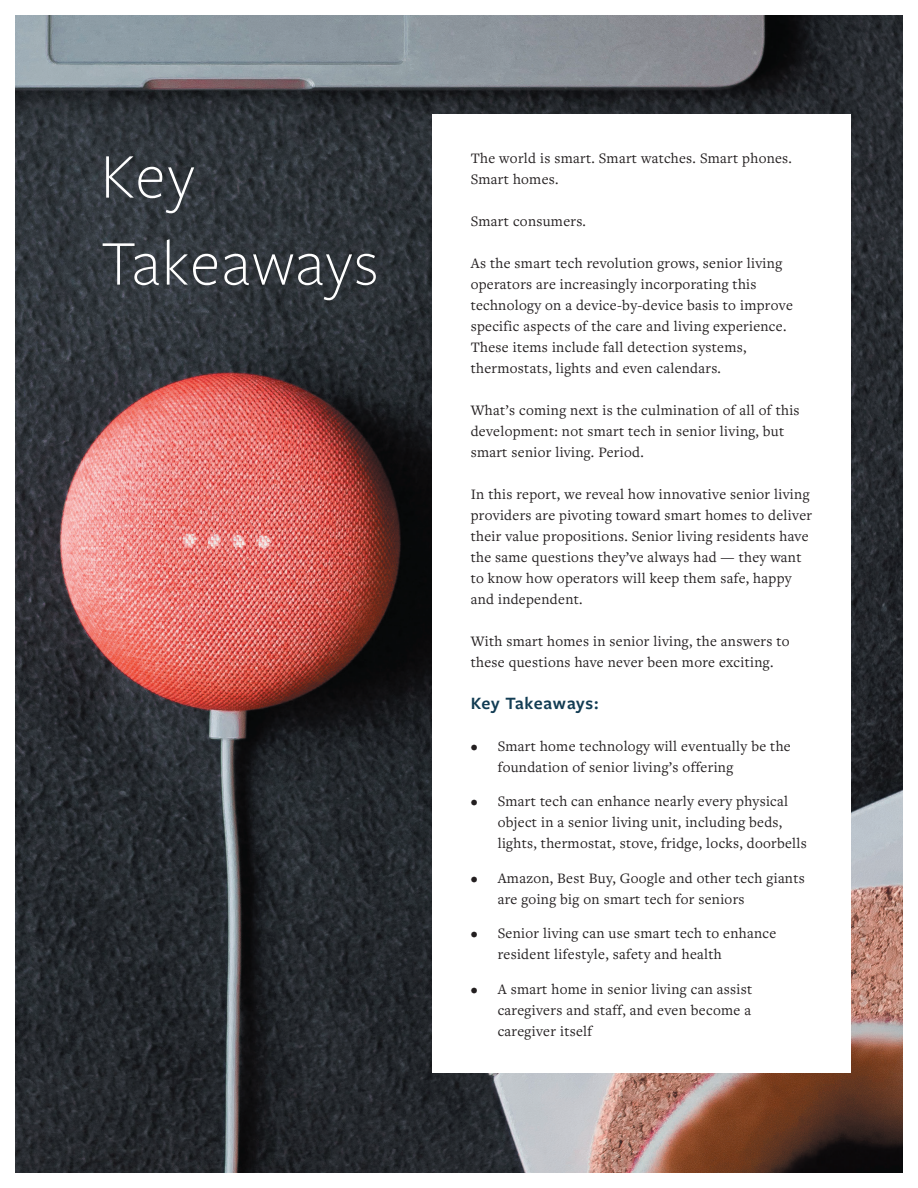
<style>
.page{position:relative;width:918px;height:1188px;background:#fff}
.page>*{position:absolute;margin:0;border:0;box-sizing:border-box;transform-origin:0 0}
.t1{font:300 66px/87px "Freight Sans Pro";letter-spacing:.025em;color:#fff}
.t2{font:600 18px "Freight Sans Pro";letter-spacing:.035em;color:#123c53}
.t3{font:15px/21px "Freight Text Pro";letter-spacing:.02em;color:#231f20}
</style>
<div class="page">
<img style="left:15px;top:15px;width:888px;height:1158px">
<div style="left:432px;top:115px;width:418px;height:958px;background:#fff"></div>
<p class="t1" style="left:101px;top:130px;width:279px">Key<br>Takeaways</p>
<p class="t3" style="left:471px;top:147px;width:323px">The world is smart. Smart watches. Smart phones.<br>Smart homes.</p>
<p class="t3" style="left:471px;top:210px;width:117px">Smart consumers.</p>
<p class="t3" style="left:471px;top:252px;width:324px">As the smart tech revolution grows, senior living operators are increasingly incorporating this technology on a device-by-device basis to improve specific aspects of the care and living experience.<br>These items include fall detection systems, thermostats, lights and even calendars.</p>
<p class="t3" style="left:471px;top:399px;width:330px">What’s coming next is the culmination of all of this development: not smart tech in senior living, but smart senior living. Period.</p>
<p class="t3" style="left:471px;top:483px;width:343px">In this report, we reveal how innovative senior living providers are pivoting toward smart homes to deliver their value propositions. Senior living residents have the same questions they’ve always had — they want to know how operators will keep them safe, happy and independent.</p>
<p class="t3" style="left:471px;top:630px;width:320px">With smart homes in senior living, the answers to these questions have never been more exciting.</p>
<p class="t2" style="left:471px;top:691px;width:129px">Key Takeaways:</p>
<p class="t3" style="left:498px;top:735px;width:295px;text-indent:-27px">• Smart home technology will eventually be the foundation of senior living’s offering</p>
<p class="t3" style="left:498px;top:790px;width:311px;text-indent:-27px">• Smart tech can enhance nearly every physical object in a senior living unit, including beds, lights, thermostat, stove, fridge, locks, doorbells</p>
<p class="t3" style="left:498px;top:867px;width:309px;text-indent:-27px">• Amazon, Best Buy, Google and other tech giants are going big on smart tech for seniors</p>
<p class="t3" style="left:498px;top:922px;width:280px;text-indent:-27px">• Senior living can use smart tech to enhance resident lifestyle, safety and health</p>
<p class="t3" style="left:498px;top:978px;width:256px;text-align:justify;text-indent:-27px">• A smart home in senior living can assist caregivers and staff, and even become a caregiver itself</p>
</div>
